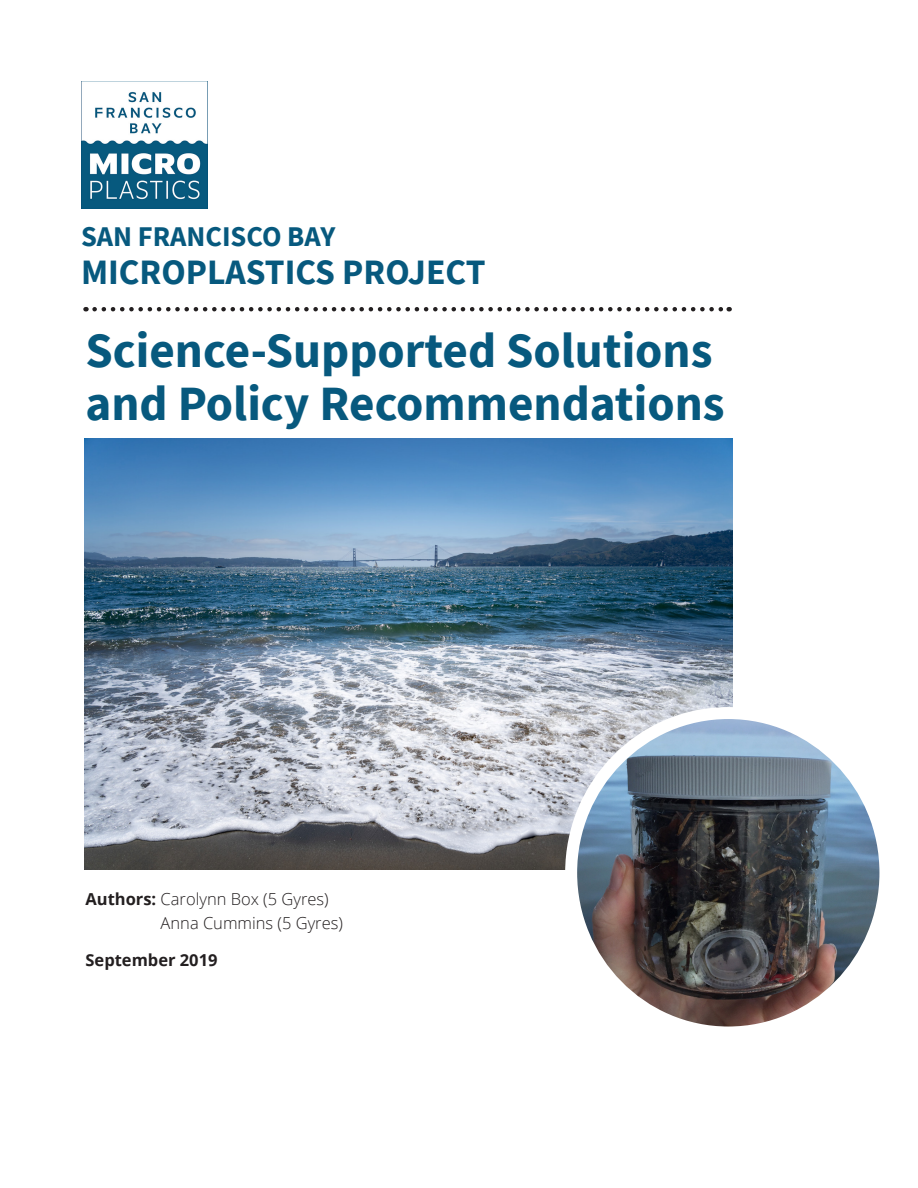
<style>
.page{position:relative;width:918px;height:1188px;background:#fff}
.page>*{position:absolute;margin:0;border:0;box-sizing:border-box;transform-origin:0 0}
.CH__Chapter_Header{font:700 49.2px/52.5px "Source Sans Pro";color:#07597e}
.CH__Chapter_Header-2{font:700 35.7px "Source Sans Pro";color:#07597e}
.CH__Chapter_Header-3{font:700 28.5px "Source Sans Pro";color:#07597e}
.BT__Body_Text__MMP{font:300 16.5px/24px "Open Sans";color:#231f20}
.BT__Body_Text__MMP-2{font:700 16.5px "Open Sans";color:#231f20}
.s1{font-weight:700}
</style>
<div class="page">
<img style="left:81px;top:81px;width:127px;height:128px">
<svg style="left:95px;top:307px;width:635px;height:4px"></svg>
<img style="left:85px;top:438px;width:648px;height:432px">
<img style="left:571px;top:713px;width:307px;height:313px">
<div style="left:565px;top:707px;width:326px;height:332px;border:12px solid #fff;border-radius:50%"></div>
<p class="CH__Chapter_Header-3" style="left:81px;top:217px;width:256px">SAN FRANCISCO BAY</p>
<p class="CH__Chapter_Header-2" style="left:81px;top:248px;width:406px">MICROPLASTICS PROJECT</p>
<p class="CH__Chapter_Header" style="left:86px;top:324px;width:641px">Science-Supported Solutions and Policy Recommendations</p>
<p class="BT__Body_Text__MMP" style="left:161px;top:886px;width:184px;text-indent:-75px"><span class="s1">Authors:</span> Carolynn Box (5 Gyres)<br>Anna Cummins (5 Gyres)</p>
<p class="BT__Body_Text__MMP-2" style="left:86px;top:949px;width:134px">September 2019</p>
</div>
